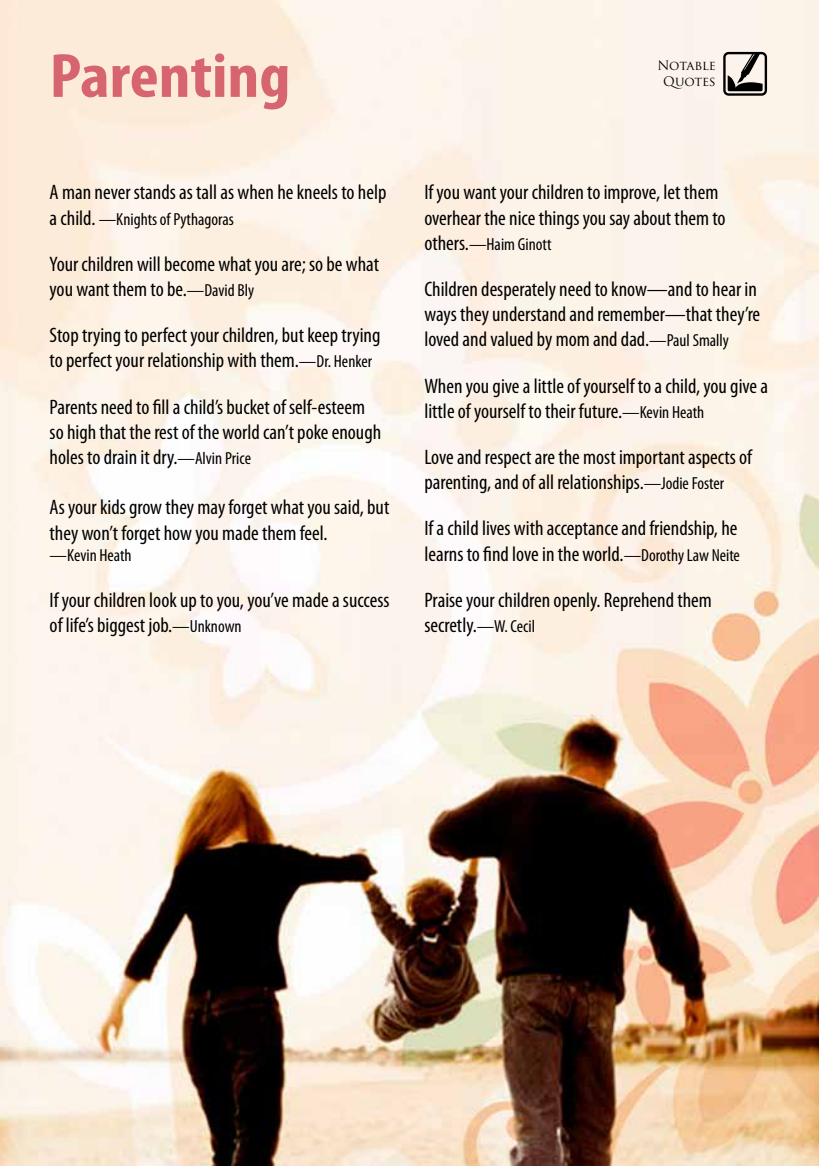
<style>
.page{position:relative;width:819px;height:1166px;background:#fff}
.page>*{position:absolute;margin:0;border:0;box-sizing:border-box;transform-origin:0 0}
.t1{font:700 condensed 63px "Myriad Pro";color:#d6656f;scale:1.1 1}
.t2{font:condensed 21px/25.2px "Myriad Pro";color:#000}
.t3{font:condensed 17.5px "Myriad Pro";color:#000}
.t4{font:12.78px "Trajan Pro";letter-spacing:-.01em;color:#000}
.s1{font-size:21px}
.s2{font-size:17.5px}
</style>
<div class="page">
<img style="left:0;top:0;width:819px;height:1166px">
<div style="left:723px;top:52px;width:44px;height:44px;border:2px solid #000;border-radius:4px"></div>
<svg style="left:727px;top:53px;width:35px;height:38px"></svg>
<h1 class="t1" style="left:50px;top:37px;width:220px">Parenting</h1>
<p class="t2" style="left:50px;top:180px;width:338px">A man never stands as tall as when he kneels to help</p>
<p class="t3" style="left:50px;top:208px;width:186px"><span class="s1">a child.</span> —Knights of Pythagoras</p>
<p class="t2" style="left:50px;top:251px;width:331px">Your children will become what you are; so be what you want them to be.<span class="s2">—David Bly</span></p>
<p class="t2" style="left:50px;top:322px;width:332px">Stop trying to perfect your children, but keep trying to perfect your relationship with them.<span class="s2">—Dr. Henker</span></p>
<p class="t2" style="left:50px;top:394px;width:333px">Parents need to fill a child’s bucket of self-esteem so high that the rest of the world can’t poke enough holes to drain it dry.<span class="s2">—Alvin Price</span></p>
<p class="t2" style="left:50px;top:495px;width:341px">As your kids grow they may forget what you said, but they won’t forget how you made them feel.</p>
<p class="t3" style="left:50px;top:544px;width:84px">—Kevin Heath</p>
<p class="t2" style="left:50px;top:587px;width:341px">If your children look up to you, you’ve made a success of life’s biggest job.<span class="s2">—Unknown</span></p>
<p class="t4" style="left:657px;top:57px;width:60px">Notable</p>
<p class="t4" style="left:663px;top:73px;width:54px">Quotes</p>
<p class="t2" style="left:424px;top:180px;width:303px">If you want your children to improve, let them overhear the nice things you say about them to</p>
<p class="t3" style="left:424px;top:233px;width:129px"><span class="s1">others.</span>—Haim Ginott</p>
<p class="t2" style="left:424px;top:276px;width:337px">Children desperately need to know—and to hear in ways they understand and remember—that they’re loved and valued by mom and dad.<span class="s2">—Paul Smally</span></p>
<p class="t2" style="left:424px;top:373px;width:345px">When you give a little of yourself to a child, you give a little of yourself to their future.<span class="s2">—Kevin Heath</span></p>
<p class="t2" style="left:424px;top:444px;width:329px">Love and respect are the most important aspects of parenting, and of all relationships.<span class="s2">—Jodie Foster</span></p>
<p class="t2" style="left:424px;top:516px;width:317px">If a child lives with acceptance and friendship, he learns to find love in the world.<span class="s2">—Dorothy Law Neite</span></p>
<p class="t2" style="left:424px;top:587px;width:289px">Praise your children openly. Reprehend them secretly.<span class="s2">—W. Cecil</span></p>
</div>
